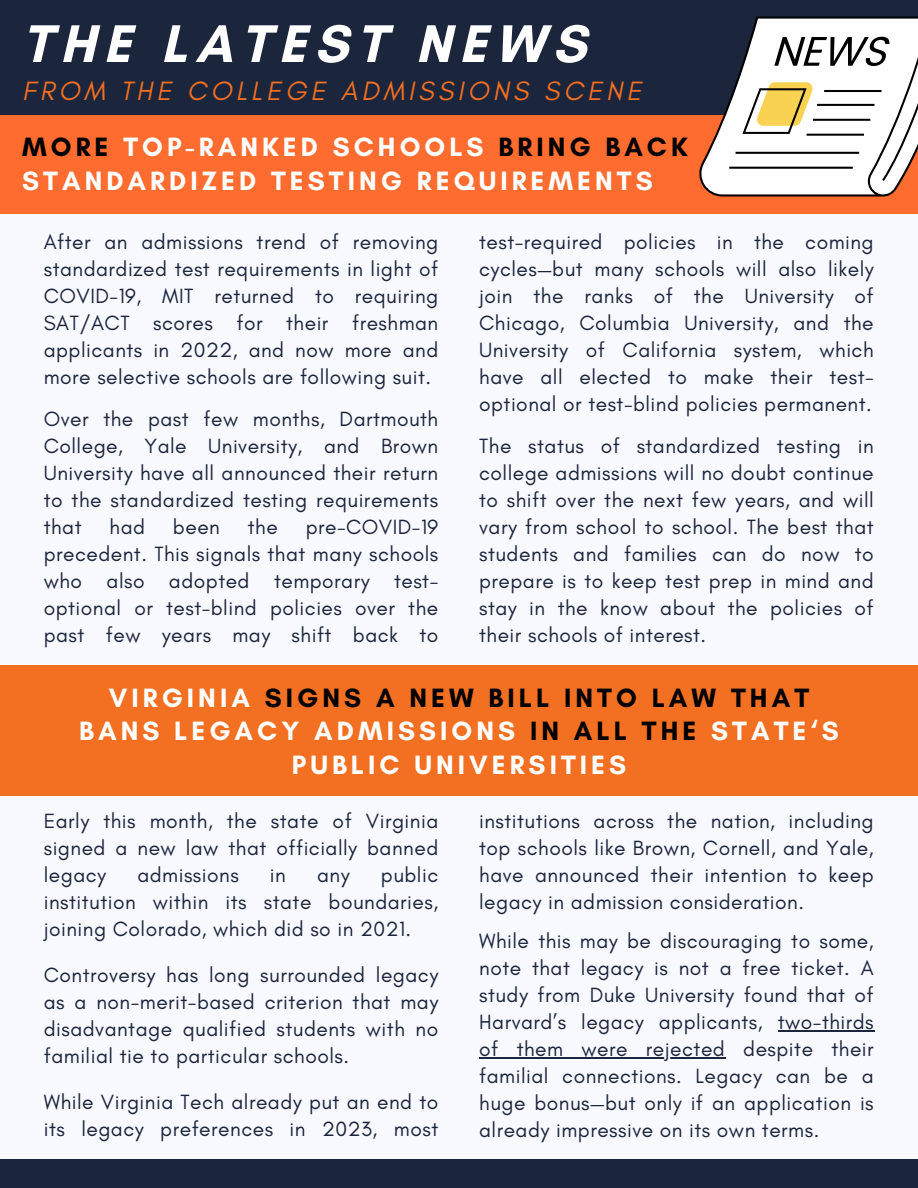
<style>
.page{position:relative;width:918px;height:1188px;background:#f7f9ff}
.page>*{position:absolute;margin:0;border:0;box-sizing:border-box;transform-origin:0 0}
.t1{font:700 54px "Glacial Indifference";letter-spacing:.15em;color:#fff}
.t2{font:700 27px/33.8px "Glacial Indifference";letter-spacing:.15em;color:#fff;text-align:center}
.t3{font:italic 27px/56.4px "Glacial Indifference";letter-spacing:.15em;color:#f36f21}
.t4{font:21px/27px "Glacial Indifference";letter-spacing:.025em;color:#1b253c;text-align:justify}
.s1{font-weight:700;font-style:normal;color:#000}
.s2{font-weight:700;font-style:normal;color:#fff}
.s3{color:#000}
</style>
<div class="page">
<div style="left:0;top:93px;width:918px;height:121px;background:#ff6c2f"></div>
<div style="left:0;top:0;width:918px;height:115px;background:#1b253c"></div>
<div style="left:0;top:666px;width:918px;height:130px;background:#f36f21"></div>
<div style="left:0;top:1159px;width:918px;height:29px;background:#1b253c"></div>
<svg style="left:699px;top:17px;width:219px;height:180px"></svg>
<hr style="left:778px;top:1030px;width:96px;height:2px;background:#1b253c">
<hr style="left:479px;top:1057px;width:246px;height:2px;background:#1b253c">
<h1 class="t1" style="left:22px;top:11px;width:566px">THE LATEST NEWS</h1>
<p class="t3" style="left:22px;top:62px;width:667px">FROM THE COLLEGE ADMISSIONS SCENE<br><span class="s1">MORE</span> <span class="s2">TOP-RANKED SCHOOLS</span> <span class="s1">BRING BACK</span></p>
<p class="t2" style="left:22px;top:163px;width:632px">STANDARDIZED TESTING REQUIREMENTS</p>
<p class="t4" style="left:44px;top:228px;width:396px">After an admissions trend of removing standardized test requirements in light of COVID-19, MIT returned to requiring SAT/ACT scores for their freshman applicants in 2022, and now more and more selective schools are following suit.</p>
<p class="t4" style="left:44px;top:405px;width:396px">Over the past few months, Dartmouth College, Yale University, and Brown University have all announced their return to the standardized testing requirements that</p>
<p class="t4" style="left:110px;top:513px;width:37px">had</p>
<p class="t4" style="left:173px;top:513px;width:48px">been</p>
<p class="t4" style="left:248px;top:513px;width:31px">the</p>
<p class="t4" style="left:44px;top:513px;width:396px;text-indent:262px">pre-COVID-19 precedent. This signals that many schools who also adopted temporary test&shy;optional or test-blind policies over the past few years may shift back to</p>
<p class="t4" style="left:479px;top:228px;width:396px">test-required policies in the coming cycles—but many schools will also likely join the ranks of the University of Chicago, Columbia University, and the University of California system, which have all elected to make their test&shy;optional or test-blind policies permanent.</p>
<p class="t4" style="left:479px;top:432px;width:396px">The status of standardized testing in college admissions will no doubt continue to shift over the next few years, and will vary from school to school. The best that students and families can do now to prepare is to keep test prep in mind and stay in the know about the policies of their schools of interest.</p>
<p class="t2" style="left:79px;top:680px;width:761px">VIRGINIA <span class="s3">SIGNS A NEW BILL INTO LAW THAT<br></span>BANS LEGACY ADMISSIONS <span class="s3">IN ALL THE</span> STATE‘S<br>PUBLIC UNIVERSITIES</p>
<p class="t4" style="left:44px;top:807px;width:396px">Early this month, the state of Virginia signed a new law that officially banned legacy</p>
<p class="t4" style="left:44px;top:861px;width:396px;text-indent:337px">public institution within its state boundaries, joining Colorado, which did so in 2021.</p>
<p class="t4" style="left:44px;top:961px;width:396px">Controversy has long surrounded legacy as a non-merit-based criterion that may disadvantage qualified students with no familial tie to particular schools.</p>
<p class="t4" style="left:44px;top:1088px;width:396px">While Virginia Tech already put an end to its legacy preferences in 2023, most</p>
<p class="t4" style="left:137px;top:861px;width:103px">admissions</p>
<p class="t4" style="left:270px;top:861px;width:17px">in</p>
<p class="t4" style="left:317px;top:861px;width:34px">any</p>
<p class="t4" style="left:479px;top:807px;width:396px">institutions across the nation, including top schools like Brown, Cornell, and Yale, have announced their intention to keep legacy in admission consideration.</p>
<p class="t4" style="left:479px;top:927px;width:396px">While this may be discouraging to some, note that legacy is not a free ticket. A study from Duke University found that of Harvard’s legacy applicants, two-thirds of them were rejected despite their familial connections. Legacy can be a huge bonus—but only if an application is already impressive on its own terms.</p>
</div>
